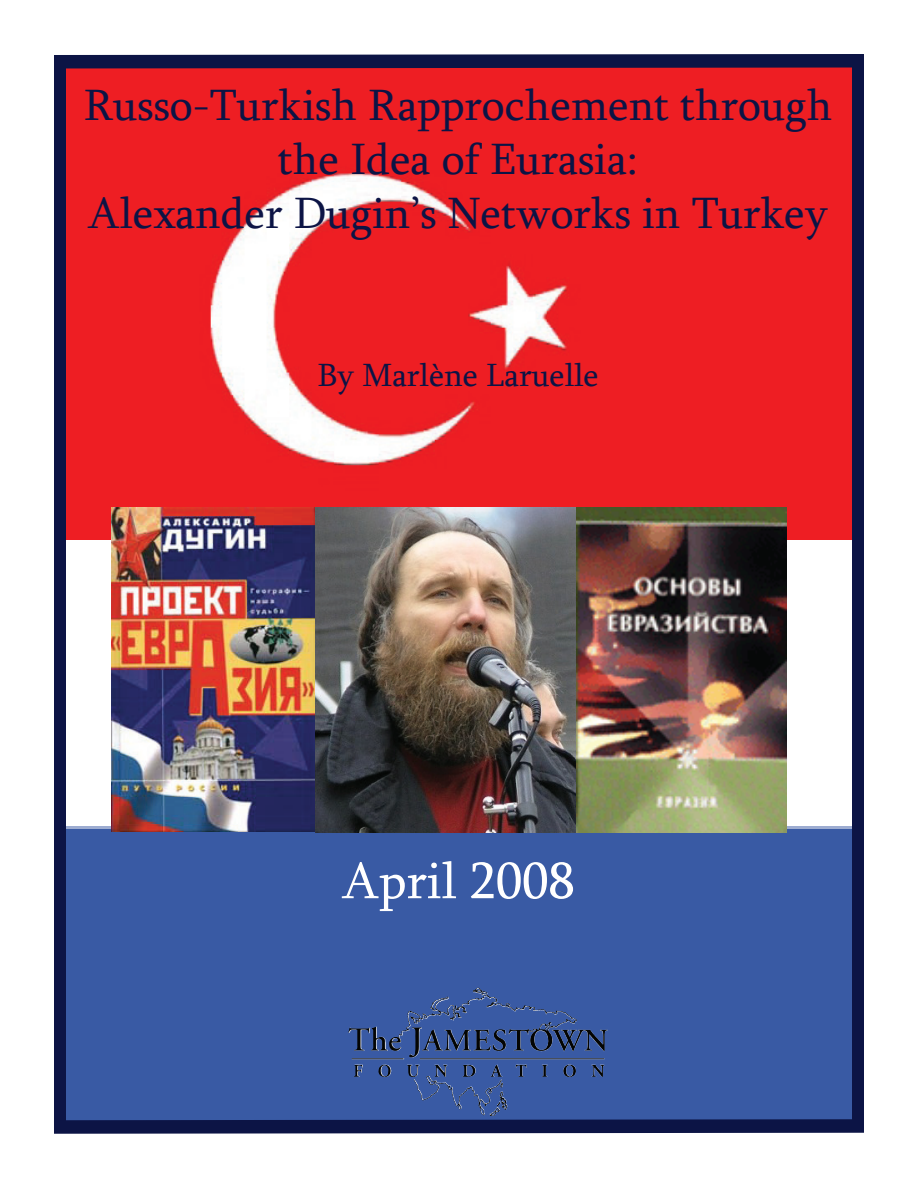
<style>
.page{position:relative;width:918px;height:1188px;background:#fff}
.page>*{position:absolute;margin:0;border:0;box-sizing:border-box;transform-origin:0 0}
.t1{font:52.5px "Sylfaen";color:#fff}
.t2{font:45px/54px "Sylfaen";color:#0c1445;text-align:center}
.t3{font:33px "Sylfaen";color:#0c1445}
</style>
<div class="page">
<img style="left:66px;top:75px;width:786px;height:465px">
<div style="left:66px;top:826px;width:785px;height:286px;background:#395aa4"></div>
<img style="left:444px;top:988px;width:43px;height:26px">
<svg style="left:54px;top:1112px;width:810px;height:22px"></svg>
<svg style="left:54px;top:54px;width:810px;height:21px"></svg>
<div style="left:852px;top:59px;width:12px;height:1071px;background:#0c1445"></div>
<div style="left:54px;top:58px;width:12px;height:1067px;background:#0c1445"></div>
<img style="left:111px;top:507px;width:676px;height:326px">
<p class="t2" style="left:84px;top:77px;width:750px">Russo-Turkish Rapprochement through the Idea of Eurasia:<br>Alexander Dugin’s Networks in Turkey</p>
<p class="t3" style="left:317px;top:353px;width:283px">By Marlène Laruelle</p>
<p class="t1" style="left:342px;top:845px;width:234px">April 2008</p>
</div>
